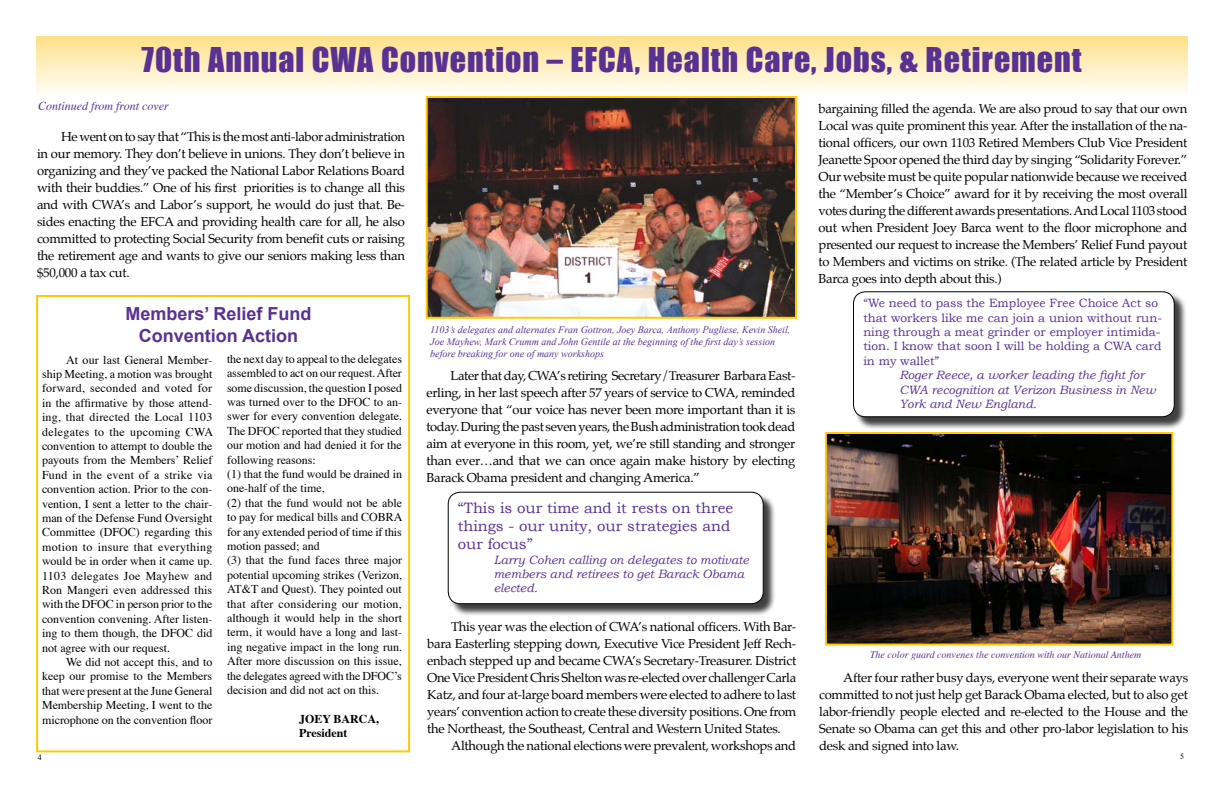
<style>
.page{position:relative;width:1224px;height:792px;background:#fff}
.page>*{position:absolute;margin:0;border:0;box-sizing:border-box;transform-origin:0 0}
.t1{font:31.4px "Impact";letter-spacing:.03em;color:#583193}
.t2{font:700 18px/21.6px "Arial";color:#583193;text-align:center}
.t3{font:15px/18px "Bookman Old Style";color:#583193}
.t4{font:12.7px/17px "Palatino";letter-spacing:-.02em;color:#000;text-align:justify}
.t5{font:12px/14.4px "Times";color:#000;text-align:justify}
.t6{font:12px/14.4px "Bookman Old Style";color:#583193}
.t7{font:italic 12px/14.4px "Bookman Old Style";color:#583193}
.t8{font:italic 12px "Times";color:#583193}
.t9{font:700 12px/14.4px "Times";color:#000}
.t10{font:italic 10px/12px "Times New Roman";color:#583193}
.t11{font:italic 10px "Times";color:#583193}
.t12{font:8px "Times New Roman";color:#000}
</style>
<div class="page">
<div style="left:449px;top:493px;width:327px;height:124px;background:#000;opacity:.75"></div>
<div style="left:448px;top:492px;width:315px;height:112px;background:#fff;border-radius:12px"></div>
<div style="left:448px;top:492px;width:316px;height:112px;border:1px solid #000;border-radius:12px"></div>
<div style="left:36px;top:36px;width:1152px;height:61px;background:linear-gradient(to bottom,#ffe089,#fffefb)"></div>
<div style="left:36px;top:295px;width:374px;height:457px;border:2px solid #ffcb05"></div>
<img style="left:828px;top:435px;width:342px;height:208px">
<div style="left:825px;top:432px;width:348px;height:214px;border:2px solid #ffcb05"></div>
<img style="left:429px;top:99px;width:365px;height:217px">
<div style="left:426px;top:96px;width:371px;height:223px;border:2px solid #ffcb05"></div>
<div style="left:854px;top:293px;width:333px;height:137px;background:#000;opacity:.75"></div>
<div style="left:854px;top:292px;width:320px;height:125px;background:#fff;border-radius:12px"></div>
<div style="left:853px;top:291px;width:322px;height:126px;border:1px solid #000;border-radius:12px"></div>
<h1 class="t1" style="left:142px;top:40px;width:942px">70th Annual CWA Convention – EFCA, Health Care, Jobs, &amp; Retirement</h1>
<p class="t8" style="left:38px;top:95px;width:132px">Continued from front cover</p>
<p class="t4" style="left:818px;top:100px;width:371px">bargaining filled the agenda. We are also proud to say that our own Local was quite prominent this year. After the installation of the na&shy;tional officers, our own 1103 Retired Members Club Vice President Jeanette Spoor opened the third day by singing “Solidarity Forever.” Our website must be quite popular nationwide because we received the “Member’s Choice” award for it by receiving the most overall votes during the different awards presentations. And Local 1103 stood out when President Joey Barca went to the floor microphone and presented our request to increase the Members’ Relief Fund payout to Members and victims on strike. (The related article by President Barca goes into depth about this.)</p>
<p class="t4" style="left:37px;top:128px;width:370px;text-indent:24px">He went on to say that “This is the most anti-labor administration in our memory. They don’t believe in unions. They don’t believe in organizing and they’ve packed the National Labor Relations Board with their buddies.” One of his first priorities is to change all this and with CWA’s and Labor’s support, he would do just that. Be&shy;sides enacting the EFCA and providing health care for all, he also committed to protecting Social Security from benefit cuts or raising the retirement age and wants to give our seniors making less than $50,000 a tax cut.</p>
<p class="t6" style="left:863px;top:296px;width:300px">“We need to pass the Employee Free Choice Act so that workers like me can join a union without run&shy;ning through a meat grinder or employer intimida&shy;tion. I know that soon I will be holding a CWA card in my wallet”</p>
<p class="t7" style="left:899px;top:368px;width:258px">Roger Reece, a worker leading the fight for<br>CWA recognition at Verizon Business in New<br>York and New England.</p>
<h2 class="t2" style="left:125px;top:303px;width:188px">Members’ Relief Fund<br>Convention Action</h2>
<p class="t10" style="left:430px;top:323px;width:362px">1103’s delegates and alternates Fran Gottron, Joey Barca, Anthony Pugliese, Kevin Sheil,<br>Joe Mayhew, Mark Crumm and John Gentile at the beginning of the first day’s session before breaking for one of many workshops</p>
<p class="t5" style="left:227px;top:350px;width:177px;text-align:left">the next day to appeal to the delegates assembled to act on our request. After some discussion, the question I posed was turned over to the DFOC to an&shy;swer for every convention delegate.<br>The DFOC reported that they studied our motion and had denied it for the following reasons:<br>(1) that the fund would be drained in one-half of the time,<br>(2) that the fund would not be able to pay for medical bills and COBRA for any extended period of time if this motion passed; and<br>(3) that the fund faces three major potential upcoming strikes (Verizon, AT&amp;T and Quest). They pointed out that after considering our motion, although it would help in the short term, it would have a long and last&shy;ing negative impact in the long run.<br>After more discussion on this issue, the delegates agreed with the DFOC’s decision and did not act on this.</p>
<p class="t9" style="left:299px;top:710px;width:82px">JOEY BARCA,<br>President</p>
<p class="t5" style="left:42px;top:351px;width:173px;text-indent:24px">At our last General Member&shy;ship Meeting, a motion was brought forward, seconded and voted for in the affirmative by those attend&shy;ing, that directed the Local 1103 delegates to the upcoming CWA convention to attempt to double the payouts from the Members’ Relief Fund in the event of a strike via convention action. Prior to the con&shy;vention, I sent a letter to the chair&shy;man of the Defense Fund Oversight Committee (DFOC) regarding this motion to insure that everything would be in order when it came up.<br>1103 delegates Joe Mayhew and Ron Mangeri even addressed this with the DFOC in person prior to the convention convening. After listen&shy;ing to them though, the DFOC did not agree with our request.</p>
<p class="t5" style="left:42px;top:654px;width:172px;text-indent:24px">We did not accept this, and to keep our promise to the Members that were present at the June General Membership Meeting, I went to the microphone on the convention floor</p>
<p class="t4" style="left:426px;top:368px;width:370px;text-indent:24px">Later that day, CWA’s retiring Secretary/Treasurer Barbara East&shy;erling, in her last speech after 57 years of service to CWA, reminded everyone that “our voice has never been more important than it is today. During the past seven years, the Bush administration took dead aim at everyone in this room, yet, we’re still standing and stronger than ever…and that we can once again make history by electing Barack Obama president and changing America.”</p>
<p class="t3" style="left:458px;top:499px;width:277px">“This is our time and it rests on three things - our unity, our strategies and our focus”</p>
<p class="t7" style="left:494px;top:552px;width:257px">Larry Cohen calling on delegates to motivate members and retirees to get Barack Obama elected.</p>
<p class="t4" style="left:427px;top:618px;width:371px;text-indent:24px">This year was the election of CWA’s national officers. With Bar&shy;bara Easterling stepping down, Executive Vice President Jeff Rech&shy;enbach stepped up and became CWA’s Secretary-Treasurer. District One Vice President Chris Shelton was re-elected over challenger Carla Katz, and four at-large board members were elected to adhere to last years’ convention action to create these diversity positions. One from the Northeast, the Southeast, Central and Western United States.</p>
<p class="t4" style="left:451px;top:737px;width:346px">Although the national elections were prevalent, workshops and</p>
<p class="t11" style="left:870px;top:646px;width:273px">The color guard convenes the convention with our National Anthem</p>
<p class="t4" style="left:819px;top:669px;width:371px;text-indent:24px">After four rather busy days, everyone went their separate ways committed to not just help get Barack Obama elected, but to also get labor-friendly people elected and re-elected to the House and the Senate so Obama can get this and other pro-labor legislation to his desk and signed into law.</p>
<p class="t12" style="left:38px;top:753px;width:5px">4</p>
<p class="t12" style="left:1180px;top:752px;width:5px">5</p>
</div>
